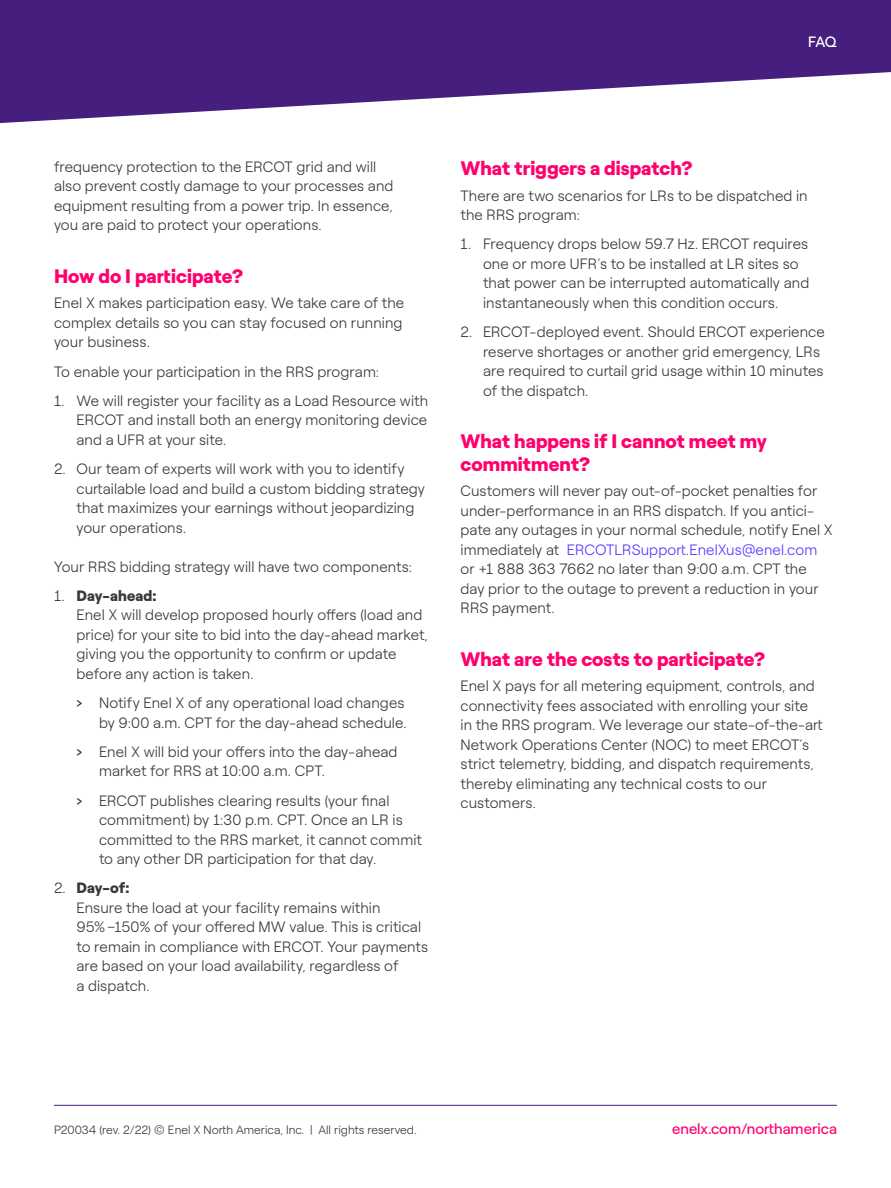
<style>
.page{position:relative;width:891px;height:1188px;background:#fff}
.page>*{position:absolute;margin:0;border:0;box-sizing:border-box;transform-origin:0 0}
.t1{font:900 19.5px/22.5px "Roobert ENEL";color:#ff006e}
.t2{font:300 15px/19.5px "Roobert ENEL";letter-spacing:.005em;color:#373a36}
.t3{font:15px "Roobert ENEL";color:#ff006e}
.t4{font:15px "Roobert ENEL";color:#fff}
.t5{font:300 12px "Roobert ENEL";color:#373a36}
.s1{font-weight:900}
.s2{font-weight:400}
.s3{color:#5738ff}
</style>
<div class="page">
<svg style="left:0;top:0;width:891px;height:124px;fill:#461e7d"></svg>
<hr style="left:54px;top:1105px;width:783px;height:1px;background:#461e7d">
<p class="t4" style="left:808px;top:31px;width:30px">FAQ</p>
<p class="t2" style="left:54px;top:156px;width:341px">frequency protection to the ERCOT grid and will also prevent costly damage to your processes and equipment resulting from a power trip. In essence, you are paid to protect your operations.</p>
<h1 class="t1" style="left:54px;top:263px;width:191px">How do I participate?</h1>
<p class="t2" style="left:54px;top:292px;width:352px;text-align:justify">Enel X makes participation easy. We take care of the complex details so you can stay focused on running your business.</p>
<p class="t2" style="left:54px;top:360px;width:327px">To enable your participation in the RRS program:</p>
<p class="t2" style="left:76px;top:390px;width:353px;text-align:justify;text-indent:-22px">1. We will register your facility as a Load Resource with ERCOT and install both an energy monitoring device and a UFR at your site.</p>
<p class="t2" style="left:76px;top:458px;width:350px;text-indent:-22px">2. Our team of experts will work with you to identify curtailable load and build a custom bidding strategy that maximizes your earnings without jeopardizing your operations.</p>
<p class="t2" style="left:54px;top:555px;width:359px">Your RRS bidding strategy will have two components:</p>
<p class="t2" style="left:76px;top:585px;width:353px;text-indent:-22px">1. <span class="s1">Day-ahead:<br></span>Enel X will develop proposed hourly offers (load and price) for your site to bid into the day-ahead market, giving you the opportunity to confirm or update before any action is taken.</p>
<p class="t2" style="left:76px;top:692px;width:332px;text-align:right"><span class="s2">›</span> Notify Enel X of any operational load changes by 9:00 a.m. CPT for the day-ahead schedule.</p>
<p class="t2" style="left:99px;top:741px;width:300px;text-indent:-22px"><span class="s2">›</span> Enel X will bid your offers into the day-ahead market for RRS at 10:00 a.m. CPT.</p>
<p class="t2" style="left:99px;top:789px;width:325px;text-indent:-22px"><span class="s2">›</span> ERCOT publishes clearing results (your final commitment) by 1:30 p.m. CPT. Once an LR is committed to the RRS market, it cannot commit to any other DR participation for that day.</p>
<p class="t2" style="left:76px;top:877px;width:353px;text-indent:-22px">2. <span class="s1">Day-of:<br></span>Ensure the load at your facility remains within 95%–150% of your offered MW value. This is critical to remain in compliance with ERCOT. Your payments are based on your load availability, regardless of<br>a dispatch.</p>
<h1 class="t1" style="left:460px;top:155px;width:234px">What triggers a dispatch?</h1>
<p class="t2" style="left:460px;top:185px;width:349px">There are two scenarios for LRs to be dispatched in the RRS program:</p>
<p class="t2" style="left:483px;top:233px;width:328px;text-indent:-22px">1. Frequency drops below 59.7 Hz. ERCOT requires one or more UFR’s to be installed at LR sites so that power can be interrupted automatically and instantaneously when this condition occurs.</p>
<p class="t2" style="left:483px;top:321px;width:343px;text-indent:-22px">2. ERCOT-deployed event. Should ERCOT experience reserve shortages or another grid emergency, LRs are required to curtail grid usage within 10 minutes of the dispatch.</p>
<h1 class="t1" style="left:460px;top:428px;width:308px">What happens if I cannot meet my commitment?</h1>
<p class="t2" style="left:460px;top:480px;width:374px">Customers will never pay out-of-pocket penalties for under-performance in an RRS dispatch. If you antici&shy;pate any outages in your normal schedule, notify Enel X immediately at <span class="s3">ERCOTLRSupport.EnelXus@enel.com </span>or +1 888 363 7662 no later than 9:00 a.m. CPT the day prior to the outage to prevent a reduction in your RRS payment.</p>
<h1 class="t1" style="left:460px;top:646px;width:306px">What are the costs to participate?</h1>
<p class="t2" style="left:460px;top:675px;width:364px">Enel X pays for all metering equipment, controls, and connectivity fees associated with enrolling your site in the RRS program. We leverage our state-of-the-art Network Operations Center (NOC) to meet ERCOT’s strict telemetry, bidding, and dispatch requirements, thereby eliminating any technical costs to our customers.</p>
<p class="t5" style="left:54px;top:1121px;width:364px">P20034 (rev. 2/22) © Enel X North America, Inc. | All rights reserved.</p>
<p class="t3" style="left:672px;top:1117px;width:166px">enelx.com/northamerica</p>
</div>
